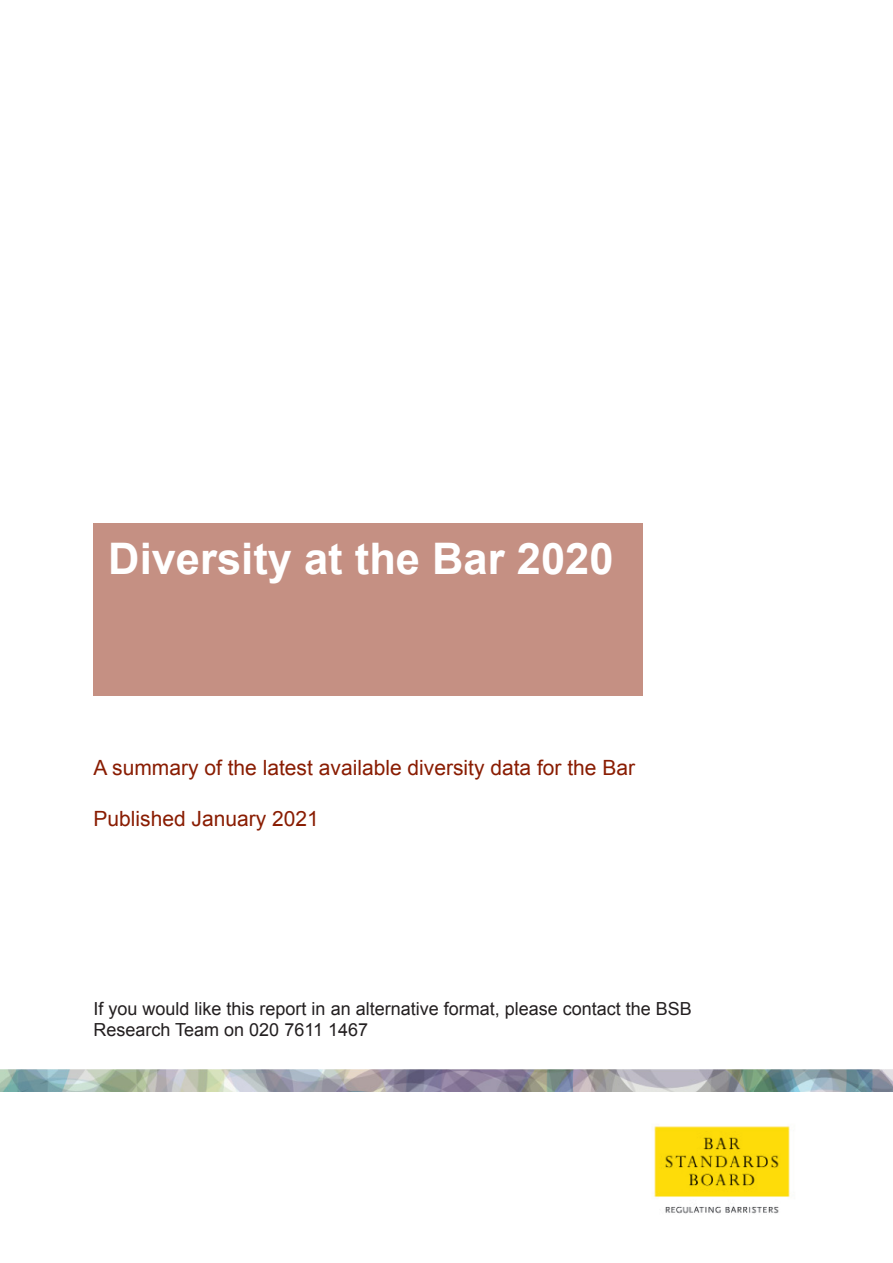
<style>
.page{position:relative;width:893px;height:1263px;background:#fff}
.page>*{position:absolute;margin:0;border:0;box-sizing:border-box;transform-origin:0 0}
.t1{font:700 43.5px "Arial";color:#fff}
.t2{font:21px "Arial";color:#891c02}
.t3{font:18px "Arial";color:#231f20}
</style>
<div class="page">
<img style="left:0;top:1069px;width:893px;height:23px">
<img style="left:654px;top:1126px;width:136px;height:88px">
<div style="left:94px;top:523px;width:549px;height:172px;background:#c59083"></div>
<p class="t1" style="left:108px;top:529px;width:507px">Diversity at the Bar 2020</p>
<p class="t2" style="left:94px;top:754px;width:543px">A summary of the latest available diversity data for the Bar</p>
<p class="t2" style="left:94px;top:805px;width:227px">Published January 2021</p>
<p class="t3" style="left:94px;top:996px;width:600px">If you would like this report in an alternative format, please contact the BSB</p>
<p class="t3" style="left:94px;top:1018px;width:276px">Research Team on 020 7611 1467</p>
</div>
